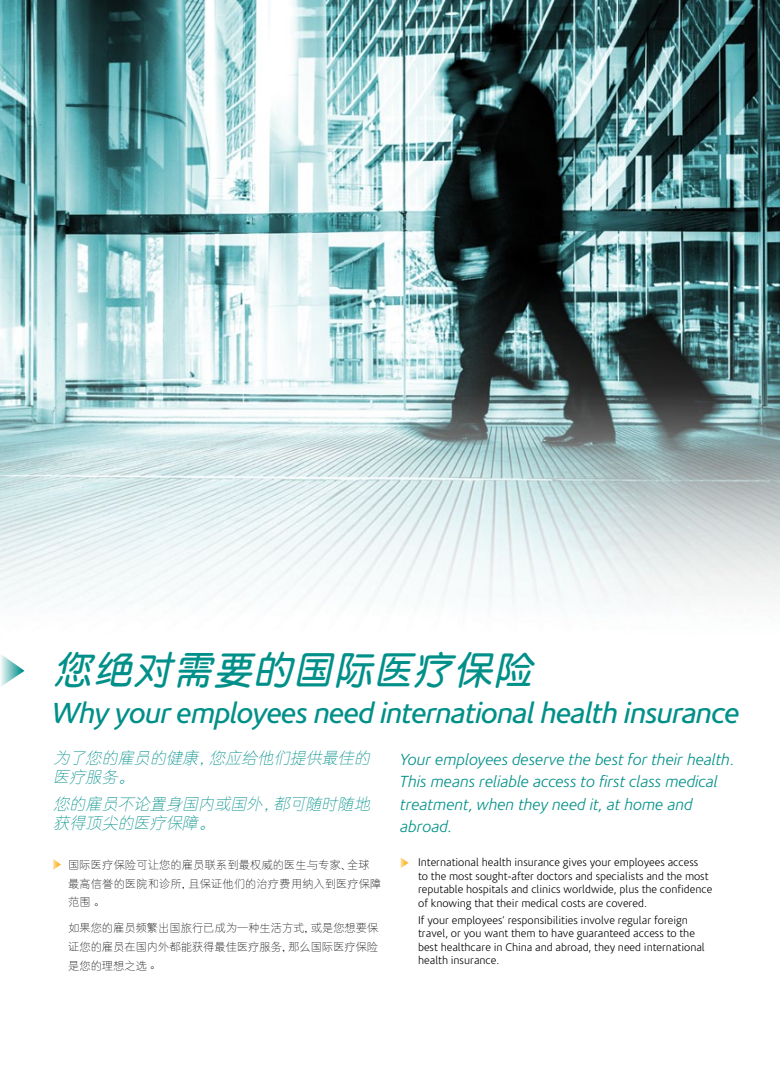
<style>
.page{position:relative;width:780px;height:1081px;background:#fff}
.page>*{position:absolute;margin:0;border:0;box-sizing:border-box;transform-origin:0 0}
.t1{font:italic 600 40px "C Yuen 2 HKS";color:#009089}
.t2{font:italic 29.38px "Corisande";letter-spacing:-.025em;color:#009089}
.t3{font:italic 300 16.25px/22.5px "Corisande";color:#009089}
.t4{font:italic 300 16.25px/19.5px "C Yuen 2 HKS";color:#009089}
.t5{font:300 11.25px/13.5px "Corisande";color:#000}
.t6{font:300 11.25px/18.8px "C Yuen 2 HKS";letter-spacing:.01em;color:#000}
</style>
<div class="page">
<img style="left:0;top:0;width:780px;height:607px">
<svg style="left:53px;top:859px;width:8px;height:11px"></svg>
<svg style="left:400px;top:857px;width:8px;height:11px"></svg>
<svg style="left:1px;top:655px;width:24px;height:31px"></svg>
<h1 class="t1" style="left:52px;top:643px;width:492px">您絕對需要的國際醫療保險</h1>
<h2 class="t2" style="left:52px;top:697px;width:688px">Why your employees need international health insurance</h2>
<h3 class="t4" style="left:53px;top:747px;width:323px">為了您的雇員的健康, 您應給他們提供最佳的醫療服務。</h3>
<h3 class="t4" style="left:53px;top:793px;width:323px">您的雇員不論置身國內或國外, 都可隨時隨地獲得頂尖的醫療保障。</h3>
<p class="t6" style="left:68px;top:855px;width:315px">國際醫療保險可讓您的雇員聯繫到最權威的醫生與專家﹑全球最高信譽的醫院和診所, 且保證他們的治療費用納入到醫療保障範圍。</p>
<p class="t6" style="left:68px;top:918px;width:312px;text-align:justify">如果您的雇員頻繁出國旅行已成為一種生活方式, 或是您想要保證您的雇員在國內外都能獲得最佳醫療服務, 那麼國際醫療保險是您的理想之選。</p>
<h3 class="t3" style="left:400px;top:748px;width:335px">Your employees deserve the best for their health.<br>This means reliable access to first class medical treatment, when they need it, at home and abroad.</h3>
<p class="t5" style="left:418px;top:856px;width:295px">International health insurance gives your employees access<br>to the most sought-after doctors and specialists and the most reputable hospitals and clinics worldwide, plus the confidence of knowing that their medical costs are covered.</p>
<p class="t5" style="left:418px;top:913px;width:288px">If your employees’ responsibilities involve regular foreign travel, or you want them to have guaranteed access to the best healthcare in China and abroad, they need international health insurance.</p>
</div>
